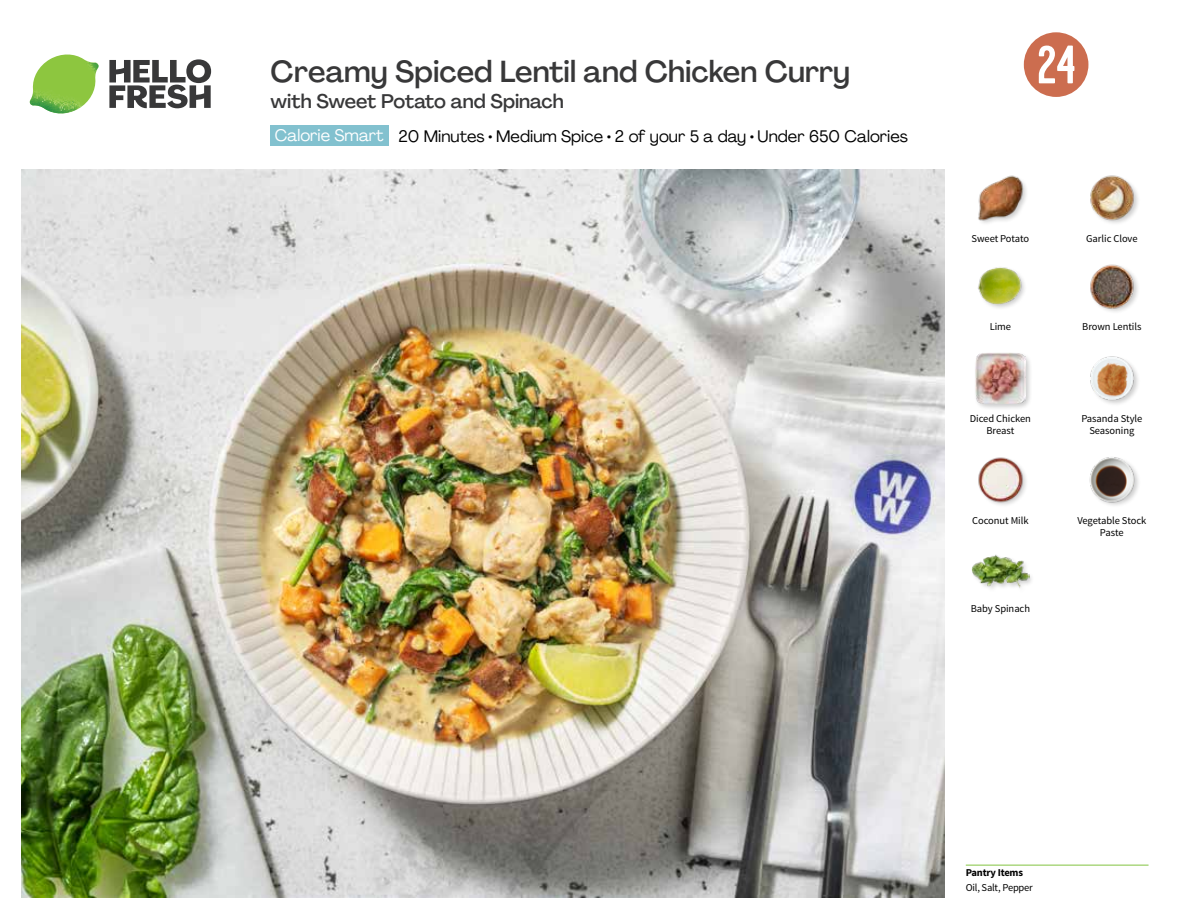
<style>
.page{position:relative;width:1188px;height:918px;background:#fff}
.page>*{position:absolute;margin:0;border:0;box-sizing:border-box;transform-origin:0 0}
.t1{font:54px "Kapra";color:#fff}
.t2{font:500 30px "Agrandir";letter-spacing:-.005em;color:#383839}
.t3{font:500 19.5px "Agrandir";color:#383839}
.t4{font:16.5px "Agrandir";color:#000}
.t5{font:10.5px/12px "Source Sans Pro";letter-spacing:-.005em;color:#000;text-align:center}
.t6{font:700 10.5px "Source Sans Pro";letter-spacing:-.02em;color:#000}
.s1{color:#fff}
</style>
<div class="page">
<svg style="left:109px;top:59px;width:102px;height:49px"></svg>
<img style="left:30px;top:55px;width:69px;height:59px">
<img style="left:21px;top:170px;width:924px;height:728px">
<hr style="left:966px;top:865px;width:183px;height:1px;background:#82c341">
<div style="left:271px;top:126px;width:118px;height:20px;background:#82c1cf"></div>
<div style="left:972px;top:554px;width:63px;height:40px;background:#000;opacity:.2"></div>
<img style="left:972px;top:554px;width:57px;height:40px">
<div style="left:974px;top:351px;width:60px;height:60px;background:#000;opacity:.2"></div>
<img style="left:975px;top:352px;width:51px;height:51px">
<img style="left:978px;top:457px;width:48px;height:48px">
<img style="left:1089px;top:457px;width:50px;height:49px">
<img style="left:1090px;top:356px;width:48px;height:48px">
<img style="left:978px;top:175px;width:48px;height:48px">
<img style="left:978px;top:267px;width:47px;height:41px">
<img style="left:1090px;top:264px;width:48px;height:48px">
<img style="left:1090px;top:175px;width:48px;height:48px">
<svg style="left:1023px;top:32px;width:66px;height:65px"></svg>
<h2 class="t2" style="left:271px;top:53px;width:581px">Creamy Spiced Lentil and Chicken Curry</h2>
<h3 class="t3" style="left:271px;top:89px;width:295px">with Sweet Potato and Spinach</h3>
<h3 class="t4" style="left:275px;top:126px;width:635px"><span class="s1">Calorie Smart</span> 20 Minutes • Medium Spice • 2 of your 5 a day • Under 650 Calories</h3>
<h1 class="t1" style="left:1037px;top:34px;width:40px">24</h1>
<p class="t5" style="left:972px;top:232px;width:59px">Sweet Potato</p>
<p class="t5" style="left:1086px;top:232px;width:53px">Garlic Clove</p>
<p class="t5" style="left:990px;top:321px;width:23px">Lime</p>
<p class="t5" style="left:1082px;top:321px;width:61px">Brown Lentils</p>
<p class="t5" style="left:970px;top:413px;width:63px">Diced Chicken<br>Breast</p>
<p class="t5" style="left:972px;top:515px;width:58px">Coconut Milk</p>
<p class="t5" style="left:971px;top:602px;width:61px">Baby Spinach</p>
<p class="t5" style="left:1081px;top:413px;width:63px">Pasanda Style<br>Seasoning</p>
<p class="t5" style="left:1077px;top:515px;width:71px">Vegetable Stock<br>Paste</p>
<p class="t6" style="left:966px;top:866px;width:59px">Pantry Items</p>
<p class="t5" style="left:966px;top:881px;width:69px">Oil, Salt, Pepper</p>
</div>
